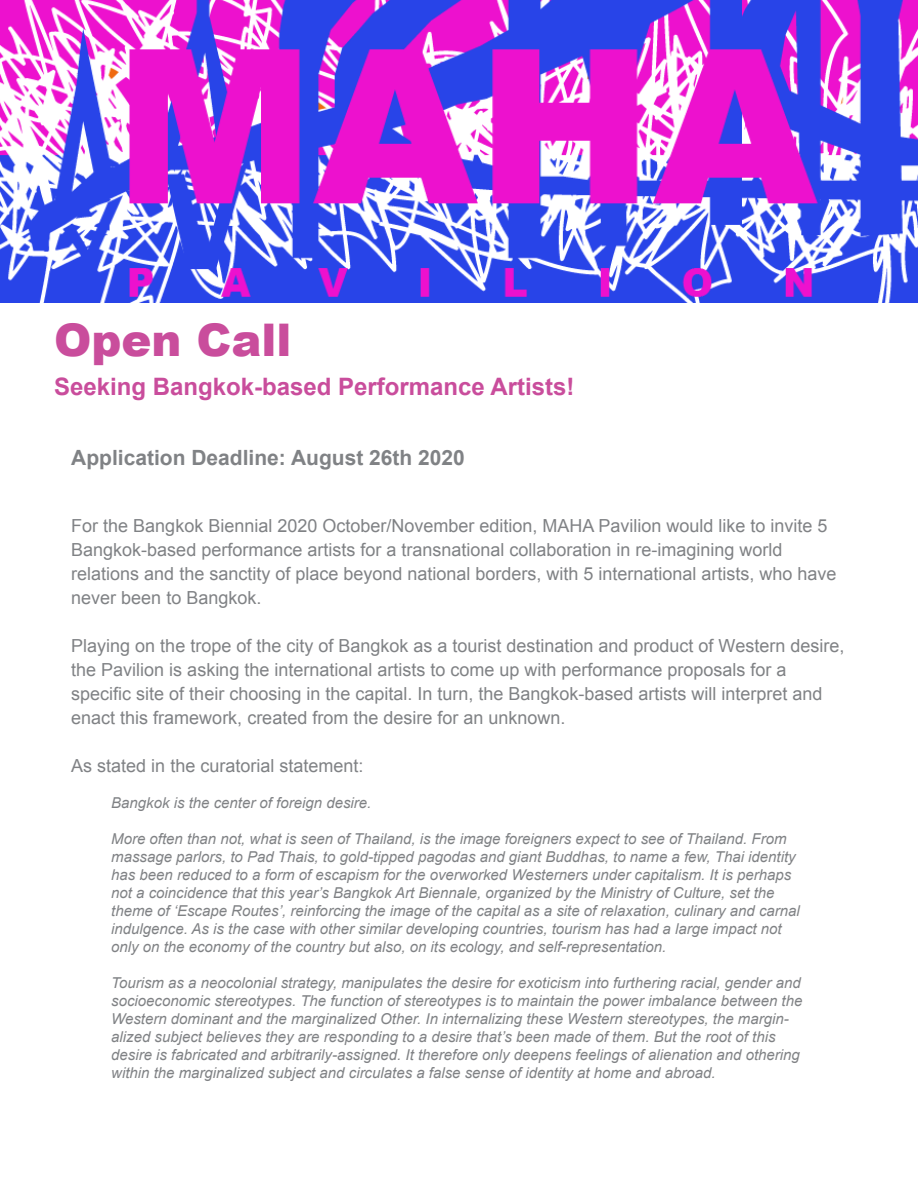
<style>
.page{position:relative;width:918px;height:1188px;background:#fff}
.page>*{position:absolute;margin:0;border:0;box-sizing:border-box;transform-origin:0 0}
.t1{font:900 45px "Arial";color:#c94d9c}
.t2{font:700 24px "Arial";color:#c94d9c}
.t3{font:700 21px "Arial";color:#808285}
.t4{font:18px/24px "Arial";color:#808285}
.t5{font:italic 15px/18px "Arial";color:#808285}
</style>
<div class="page">
<img style="left:0;top:0;width:918px;height:302px">
<p class="t1" style="left:54px;top:307px;width:239px">Open Call</p>
<p class="t2" style="left:54px;top:371px;width:522px">Seeking Bangkok-based Performance Artists!</p>
<p class="t3" style="left:71px;top:443px;width:395px">Application Deadline: August 26th 2020</p>
<p class="t4" style="left:71px;top:514px;width:758px">For the Bangkok Biennial 2020 October/November edition, MAHA Pavilion would like to invite 5<br>Bangkok-based performance artists for a transnational collaboration in re-imagining world</p>
<p class="t4" style="left:71px;top:562px;width:767px">relations and the sanctity of place beyond national borders, with 5 international artists, who have never been to Bangkok.</p>
<p class="t4" style="left:71px;top:634px;width:775px">Playing on the trope of the city of Bangkok as a tourist destination and product of Western desire, the Pavilion is asking the international artists to come up with performance proposals for a</p>
<p class="t4" style="left:71px;top:682px;width:753px">specific site of their choosing in the capital. In turn, the Bangkok-based artists will interpret and enact this framework, created from the desire for an unknown.</p>
<p class="t4" style="left:71px;top:754px;width:294px">As stated in the curatorial statement:</p>
<p class="t5" style="left:111px;top:794px;width:262px">Bangkok is the center of foreign desire.</p>
<p class="t5" style="left:111px;top:830px;width:690px">More often than not, what is seen of Thailand, is the image foreigners expect to see of Thailand. From massage parlors, to Pad Thais, to gold-tipped pagodas and giant Buddhas, to name a few, Thai identity has been reduced to a form of escapism for the overworked Westerners under capitalism. It is perhaps not a coincidence that this year’s Bangkok Art Biennale, organized by the Ministry of Culture, set the theme of ‘Escape Routes’, reinforcing the image of the capital as a site of relaxation, culinary and carnal indulgence. As is the case with other similar developing countries, tourism has had a large impact not only on the economy of the country but also, on its ecology, and self-representation.</p>
<p class="t5" style="left:111px;top:974px;width:693px">Tourism as a neocolonial strategy, manipulates the desire for exoticism into furthering racial, gender and socioeconomic stereotypes. The function of stereotypes is to maintain the power imbalance between the Western dominant and the marginalized Other. In internalizing these Western stereotypes, the margin&shy;alized subject believes they are responding to a desire that’s been made of them. But the root of this desire is fabricated and arbitrarily-assigned. It therefore only deepens feelings of alienation and othering within the marginalized subject and circulates a false sense of identity at home and abroad.</p>
</div>
